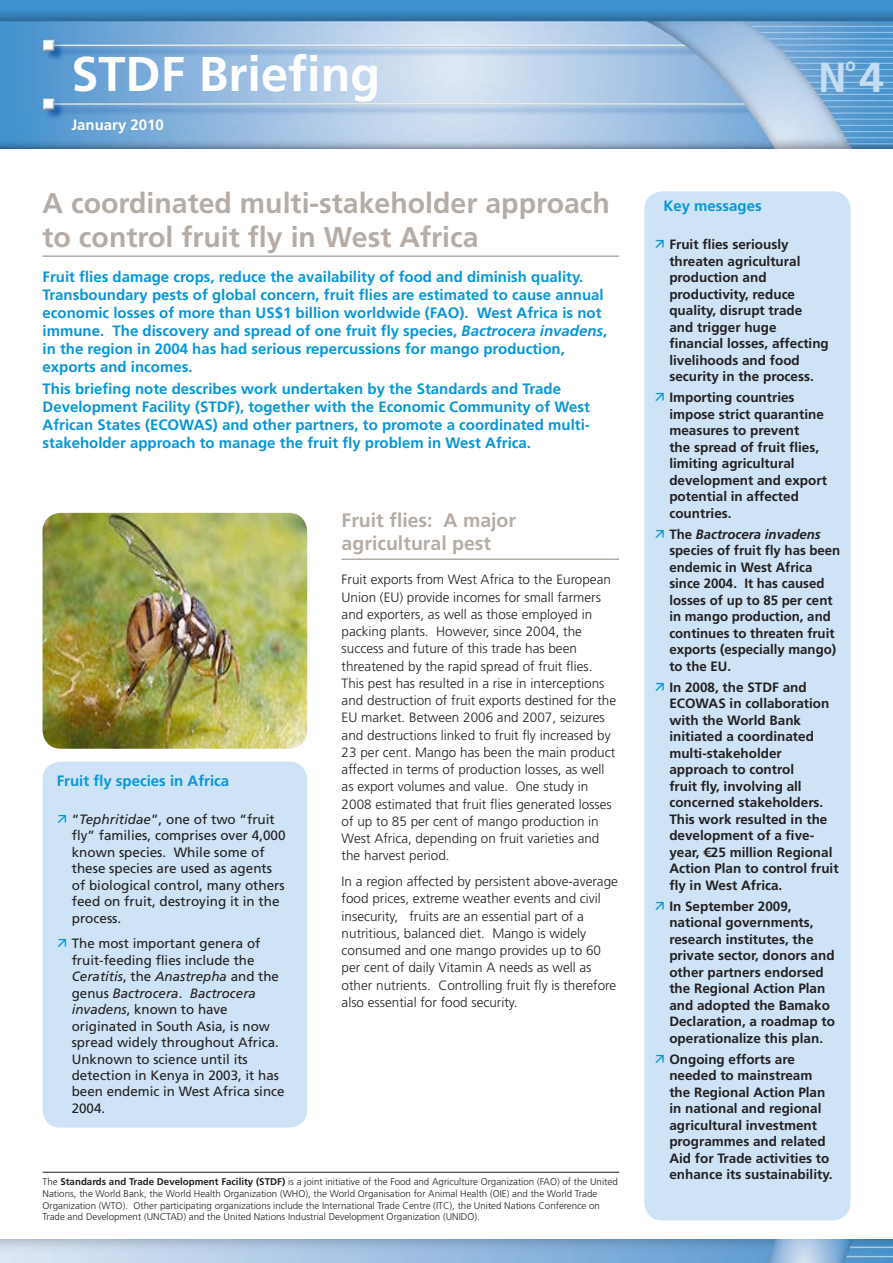
<style>
.page{position:relative;width:893px;height:1263px;background:#fff}
.page>*{position:absolute;margin:0;border:0;box-sizing:border-box;transform-origin:0 0}
.t1{font:700 48.75px "Frutiger LT Std";color:#fff}
.t2{font:700 42px "Frutiger LT Std";color:#c4ddf2;scale:.92 1}
.t3{font:700 28.5px/34.2px "Frutiger LT Std";color:#b5ada5}
.t4{font:700 19.5px/22.5px "Frutiger LT Std";color:#b5ada5}
.t5{font:700 18.3px "Frutiger LT Std";color:#c4ddf2;scale:.92 1}
.t6{font:700 15px/18px "Frutiger LT Std";color:#0696d7}
.t7{font:700 15px "Frutiger LT Std";color:#fff}
.t8{font:700 13.5px/16.5px "Frutiger LT Std";color:#231f20}
.t9{font:300 13.5px/17.2px "Frutiger LT Std";color:#231f20}
.t10{font:13.5px/16.5px "Frutiger LT Std";color:#231f20}
.t11{font:300 9.75px/11.7px "Frutiger LT Std";color:#231f20}
.s1{font-style:italic}
.s2{font-weight:700}
</style>
<div class="page">
<img style="left:0;top:0;width:893px;height:148px">
<img style="left:0;top:1240px;width:893px;height:23px">
<hr style="left:43px;top:255px;width:576px;height:2px;background:#b5ada5">
<hr style="left:342px;top:558px;width:277px;height:2px;background:#b5ada5">
<div style="left:644px;top:191px;width:206px;height:1029px;background:#cee3f5;border-radius:18px"></div>
<hr style="left:43px;top:1172px;width:576px;height:1px;background:#231f20">
<div style="left:43px;top:762px;width:264px;height:365px;background:#cee3f5;border-radius:18px"></div>
<img style="left:43px;top:513px;width:264px;height:236px">
<h1 class="t1" style="left:71px;top:46px;width:310px">STDF Briefing</h1>
<p class="t7" style="left:71px;top:116px;width:94px">January 2010</p>
<h3 class="t3" style="left:43px;top:186px;width:569px">A coordinated multi-stakeholder approach to control fruit fly in West Africa</h3>
<p class="t6" style="left:43px;top:268px;width:566px">Fruit flies damage crops, reduce the availability of food and diminish quality.<br>Transboundary pests of global concern, fruit flies are estimated to cause annual economic losses of more than US$1 billion worldwide (FAO). West Africa is not immune. The discovery and spread of one fruit fly species, <span class="s1">Bactrocera invadens</span>, in the region in 2004 has had serious repercussions for mango production, exports and incomes.</p>
<p class="t6" style="left:43px;top:380px;width:549px">This briefing note describes work undertaken by the Standards and Trade Development Facility (STDF), together with the Economic Community of West African States (ECOWAS) and other partners, to promote a coordinated multi&shy;stakeholder approach to manage the fruit fly problem in West Africa.</p>
<p class="t6" style="left:57px;top:771px;width:174px">Fruit fly species in Africa</p>
<p class="t10" style="left:72px;top:811px;width:215px">“<span class="s1">Tephritidae</span>”, one of two “fruit fly” families, comprises over 4,000 known species. While some of these species are used as agents of biological control, many others feed on fruit, destroying it in the process.</p>
<p class="t10" style="left:72px;top:935px;width:214px">The most important genera of fruit-feeding flies include the<br><span class="s1">Ceratitis</span>, the <span class="s1">Anastrepha</span> and the genus <span class="s1">Bactrocera</span>. <span class="s1">Bactrocera invadens</span>, known to have originated in South Asia, is now spread widely throughout Africa.<br>Unknown to science until its detection in Kenya in 2003, it has been endemic in West Africa since<br>2004.</p>
<h3 class="t4" style="left:342px;top:509px;width:176px">Fruit flies: A major agricultural pest</h3>
<p class="t9" style="left:342px;top:571px;width:276px">Fruit exports from West Africa to the European Union (EU) provide incomes for small farmers and exporters, as well as those employed in packing plants. However, since 2004, the success and future of this trade has been threatened by the rapid spread of fruit flies.<br>This pest has resulted in a rise in interceptions and destruction of fruit exports destined for the EU market. Between 2006 and 2007, seizures and destructions linked to fruit fly increased by 23 per cent. Mango has been the main product affected in terms of production losses, as well as export volumes and value. One study in 2008 estimated that fruit flies generated losses of up to 85 per cent of mango production in West Africa, depending on fruit varieties and the harvest period.</p>
<p class="t9" style="left:342px;top:873px;width:278px">In a region affected by persistent above-average food prices, extreme weather events and civil insecurity, fruits are an essential part of a nutritious, balanced diet. Mango is widely consumed and one mango provides up to 60 per cent of daily Vitamin A needs as well as other nutrients. Controlling fruit fly is therefore also essential for food security.</p>
<p class="t11" style="left:43px;top:1176px;width:577px">The <span class="s2">Standards and Trade Development Facility (STDF)</span> is a joint initiative of the Food and Agriculture Organization (FAO) of the United Nations, the World Bank, the World Health Organization (WHO), the World Organisation for Animal Health (OIE) and the World Trade Organization (WTO). Other participating organizations include the International Trade Centre (ITC), the United Nations Conference on Trade and Development (UNCTAD) and the United Nations Industrial Development Organization (UNIDO).</p>
<h3 class="t5" style="left:845px;top:54px;width:13px">o</h3>
<h2 class="t2" style="left:818px;top:53px;width:73px">N 4</h2>
<p class="t6" style="left:663px;top:197px;width:100px">Key messages</p>
<p class="t8" style="left:669px;top:236px;width:161px">Fruit flies seriously threaten agricultural production and productivity, reduce quality, disrupt trade and trigger huge financial losses, affecting livelihoods and food security in the process.</p>
<p class="t8" style="left:669px;top:389px;width:159px">Importing countries impose strict quarantine measures to prevent<br>the spread of fruit flies, limiting agricultural development and export potential in affected countries.</p>
<p class="t8" style="left:669px;top:526px;width:173px">The <span class="s1">Bactrocera invadens </span>species of fruit fly has been endemic in West Africa since 2004. It has caused losses of up to 85 per cent in mango production, and continues to threaten fruit exports (especially mango) to the EU.</p>
<p class="t8" style="left:669px;top:679px;width:171px">In 2008, the STDF and<br>ECOWAS in collaboration with the World Bank initiated a coordinated multi-stakeholder approach to control<br>fruit fly, involving all concerned stakeholders.<br>This work resulted in the development of a five&shy;year, €25 million Regional<br>Action Plan to control fruit fly in West Africa.</p>
<p class="t8" style="left:669px;top:898px;width:167px">In September 2009, national governments, research institutes, the private sector, donors and other partners endorsed the Regional Action Plan and adopted the Bamako<br>Declaration, a roadmap to operationalize this plan.</p>
<p class="t8" style="left:669px;top:1051px;width:165px">Ongoing efforts are needed to mainstream the Regional Action Plan in national and regional agricultural investment programmes and related<br>Aid for Trade activities to enhance its sustainability.</p>
</div>
